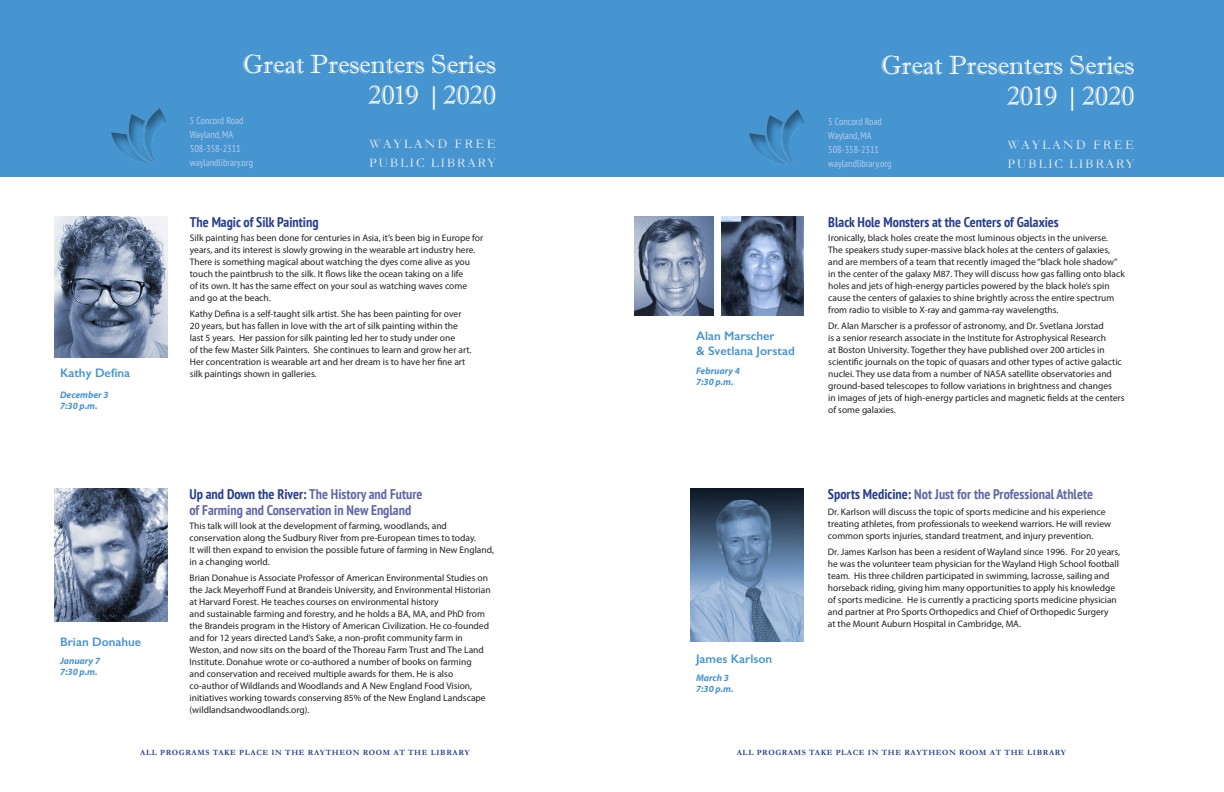
<style>
.page{position:relative;width:1224px;height:792px;background:#fff}
.page>*{position:absolute;margin:0;border:0;box-sizing:border-box;transform-origin:0 0}
.t1{font:26.4px "Imprint MT Shadow";letter-spacing:-.01em;color:#fff}
.t2{font:700 condensed 14px "PT Sans";color:#6168a7}
.t3{font:700 condensed 14px "PT Sans";color:#253f8e}
.t4{font:700 13.5px/18.5px "Garamond";letter-spacing:.08em;color:#fff}
.t5{font:600 12.4px "Gill Sans";color:#4795d0}
.t6{font:condensed 10px "PT Sans";color:#b3cbe9}
.t7{font:9.5px/12px "Myriad Pro";color:#231f20}
.t8{font:italic 700 9.5px "Myriad Pro";color:#4795d0}
.t9{font:700 8px "Garamond";letter-spacing:.08em;color:#253f8e}
.s1{color:#253f8e}
</style>
<div class="page">
<div style="left:0;top:0;width:1224px;height:176px;background:#4795d0"></div>
<div style="left:107px;top:103px;width:62px;height:62px;background:#231f20;opacity:.75"></div>
<div style="left:360px;top:136px;width:145px;height:43px;background:#4795d0"></div>
<img style="left:54px;top:216px;width:113px;height:141px">
<img style="left:54px;top:488px;width:113px;height:134px">
<div style="left:746px;top:104px;width:62px;height:62px;background:#231f20;opacity:.75"></div>
<div style="left:998px;top:137px;width:146px;height:43px;background:#4795d0"></div>
<img style="left:634px;top:216px;width:80px;height:100px">
<img style="left:690px;top:488px;width:113px;height:153px">
<img style="left:721px;top:216px;width:83px;height:100px">
<p class="t1" style="left:242px;top:48px;width:255px">Great Presenters Series</p>
<p class="t1" style="left:368px;top:80px;width:130px">2019 | 2020</p>
<p class="t6" style="left:190px;top:114px;width:55px">5 Concord Road</p>
<p class="t6" style="left:190px;top:128px;width:45px">Wayland, MA</p>
<p class="t6" style="left:190px;top:142px;width:52px">508-358-2311</p>
<p class="t6" style="left:190px;top:156px;width:65px">waylandlibrary.org</p>
<h3 class="t4" style="left:369px;top:134px;width:129px">WAYLAND FREE<br>PUBLIC LIBRARY</h3>
<p class="t3" style="left:190px;top:212px;width:130px">The Magic of Silk Painting</p>
<p class="t7" style="left:190px;top:231px;width:295px">Silk painting has been done for centuries in Asia, it’s been big in Europe for years, and its interest is slowly growing in the wearable art industry here.<br>There is something magical about watching the dyes come alive as you</p>
<p class="t7" style="left:190px;top:267px;width:275px">touch the paintbrush to the silk. It flows like the ocean taking on a life</p>
<p class="t7" style="left:190px;top:279px;width:279px">of its own. It has the same effect on your soul as watching waves come</p>
<p class="t7" style="left:190px;top:291px;width:82px">and go at the beach.</p>
<p class="t7" style="left:190px;top:307px;width:273px">Kathy Defina is a self-taught silk artist. She has been painting for over</p>
<p class="t7" style="left:190px;top:319px;width:270px">20 years, but has fallen in love with the art of silk painting within the</p>
<p class="t7" style="left:190px;top:331px;width:267px">last 5 years. Her passion for silk painting led her to study under one</p>
<p class="t7" style="left:190px;top:343px;width:283px">of the few Master Silk Painters. She continues to learn and grow her art.</p>
<p class="t7" style="left:190px;top:355px;width:277px">Her concentration is wearable art and her dream is to have her fine art</p>
<p class="t5" style="left:60px;top:366px;width:72px">Kathy Defina</p>
<p class="t7" style="left:190px;top:367px;width:128px">silk paintings shown in galleries.</p>
<p class="t8" style="left:60px;top:389px;width:50px">December 3</p>
<p class="t8" style="left:60px;top:400px;width:39px">7:30 p.m.</p>
<p class="t5" style="left:60px;top:634px;width:83px">Brian Donahue</p>
<p class="t8" style="left:60px;top:655px;width:42px">January 7</p>
<p class="t8" style="left:60px;top:666px;width:39px">7:30 p.m.</p>
<p class="t2" style="left:190px;top:484px;width:235px"><span class="s1">Up and Down the River:</span> The History and Future</p>
<p class="t2" style="left:190px;top:500px;width:223px">of Farming and Conservation in New England</p>
<p class="t7" style="left:190px;top:519px;width:288px">This talk will look at the development of farming, woodlands, and conservation along the Sudbury River from pre-European times to today.</p>
<p class="t7" style="left:190px;top:543px;width:306px">It will then expand to envision the possible future of farming in New England, in a changing world.</p>
<p class="t7" style="left:190px;top:571px;width:303px">Brian Donahue is Associate Professor of American Environmental Studies on the Jack Meyerhoff Fund at Brandeis University, and Environmental Historian at Harvard Forest. He teaches courses on environmental history</p>
<p class="t7" style="left:190px;top:607px;width:301px">and sustainable farming and forestry, and he holds a BA, MA, and PhD from the Brandeis program in the History of American Civilization. He co-founded and for 12 years directed Land’s Sake, a non-profit community farm in Weston, and now sits on the board of the Thoreau Farm Trust and The Land Institute. Donahue wrote or co-authored a number of books on farming</p>
<p class="t7" style="left:190px;top:667px;width:265px">and conservation and received multiple awards for them. He is also</p>
<p class="t7" style="left:190px;top:679px;width:298px">co-author of Wildlands and Woodlands and A New England Food Vision, initiatives working towards conserving 85% of the New England Landscape (wildlandsandwoodlands.org).</p>
<p class="t5" style="left:696px;top:329px;width:80px">Alan Marscher</p>
<p class="t5" style="left:696px;top:344px;width:100px">&amp; Svetlana Jorstad</p>
<p class="t8" style="left:696px;top:365px;width:46px">February 4</p>
<p class="t8" style="left:696px;top:376px;width:39px">7:30 p.m.</p>
<p class="t5" style="left:696px;top:651px;width:78px">James Karlson</p>
<p class="t8" style="left:696px;top:672px;width:34px">March 3</p>
<p class="t8" style="left:696px;top:683px;width:39px">7:30 p.m.</p>
<p class="t1" style="left:881px;top:49px;width:255px">Great Presenters Series</p>
<p class="t1" style="left:1006px;top:81px;width:130px">2019 | 2020</p>
<p class="t6" style="left:828px;top:115px;width:55px">5 Concord Road</p>
<p class="t6" style="left:828px;top:129px;width:45px">Wayland, MA</p>
<p class="t6" style="left:828px;top:143px;width:52px">508-358-2311</p>
<p class="t6" style="left:828px;top:157px;width:65px">waylandlibrary.org</p>
<h3 class="t4" style="left:1007px;top:135px;width:129px">WAYLAND FREE<br>PUBLIC LIBRARY</h3>
<p class="t3" style="left:828px;top:212px;width:232px">Black Hole Monsters at the Centers of Galaxies</p>
<p class="t7" style="left:828px;top:231px;width:281px">Ironically, black holes create the most luminous objects in the universe.</p>
<p class="t7" style="left:828px;top:243px;width:283px">The speakers study super-massive black holes at the centers of galaxies,</p>
<p class="t7" style="left:828px;top:255px;width:298px">and are members of a team that recently imaged the “black hole shadow” in the center of the galaxy M87. They will discuss how gas falling onto black holes and jets of high-energy particles powered by the black hole’s spin</p>
<p class="t7" style="left:828px;top:291px;width:288px">cause the centers of galaxies to shine brightly across the entire spectrum from radio to visible to X-ray and gamma-ray wavelengths.</p>
<p class="t7" style="left:828px;top:319px;width:277px">Dr. Alan Marscher is a professor of astronomy, and Dr. Svetlana Jorstad</p>
<p class="t7" style="left:828px;top:331px;width:279px">is a senior research associate in the Institute for Astrophysical Research</p>
<p class="t7" style="left:828px;top:343px;width:278px">at Boston University. Together they have published over 200 articles in</p>
<p class="t7" style="left:828px;top:355px;width:295px">scientific journals on the topic of quasars and other types of active galactic nuclei. They use data from a number of NASA satellite observatories and ground-based telescopes to follow variations in brightness and changes</p>
<p class="t7" style="left:828px;top:391px;width:298px">in images of jets of high-energy particles and magnetic fields at the centers of some galaxies.</p>
<p class="t2" style="left:828px;top:484px;width:267px"><span class="s1">Sports Medicine:</span> Not Just for the Professional Athlete</p>
<p class="t7" style="left:828px;top:505px;width:285px">Dr. Karlson will discuss the topic of sports medicine and his experience treating athletes, from professionals to weekend warriors. He will review common sports injuries, standard treatment, and injury prevention.</p>
<p class="t7" style="left:828px;top:545px;width:294px">Dr. James Karlson has been a resident of Wayland since 1996. For 20 years,</p>
<p class="t7" style="left:828px;top:557px;width:293px">he was the volunteer team physician for the Wayland High School football team. His three children participated in swimming, lacrosse, sailing and horseback riding, giving him many opportunities to apply his knowledge</p>
<p class="t7" style="left:828px;top:593px;width:290px">of sports medicine. He is currently a practicing sports medicine physician</p>
<p class="t7" style="left:828px;top:605px;width:282px">and partner at Pro Sports Orthopedics and Chief of Orthopedic Surgery</p>
<p class="t7" style="left:828px;top:617px;width:195px">at the Mount Auburn Hospital in Cambridge, MA.</p>
<p class="t9" style="left:140px;top:747px;width:331px">ALL PROGRAMS TAKE PLACE IN THE RAYTHEON ROOM AT THE LIBRARY</p>
<p class="t9" style="left:737px;top:747px;width:331px">ALL PROGRAMS TAKE PLACE IN THE RAYTHEON ROOM AT THE LIBRARY</p>
</div>
